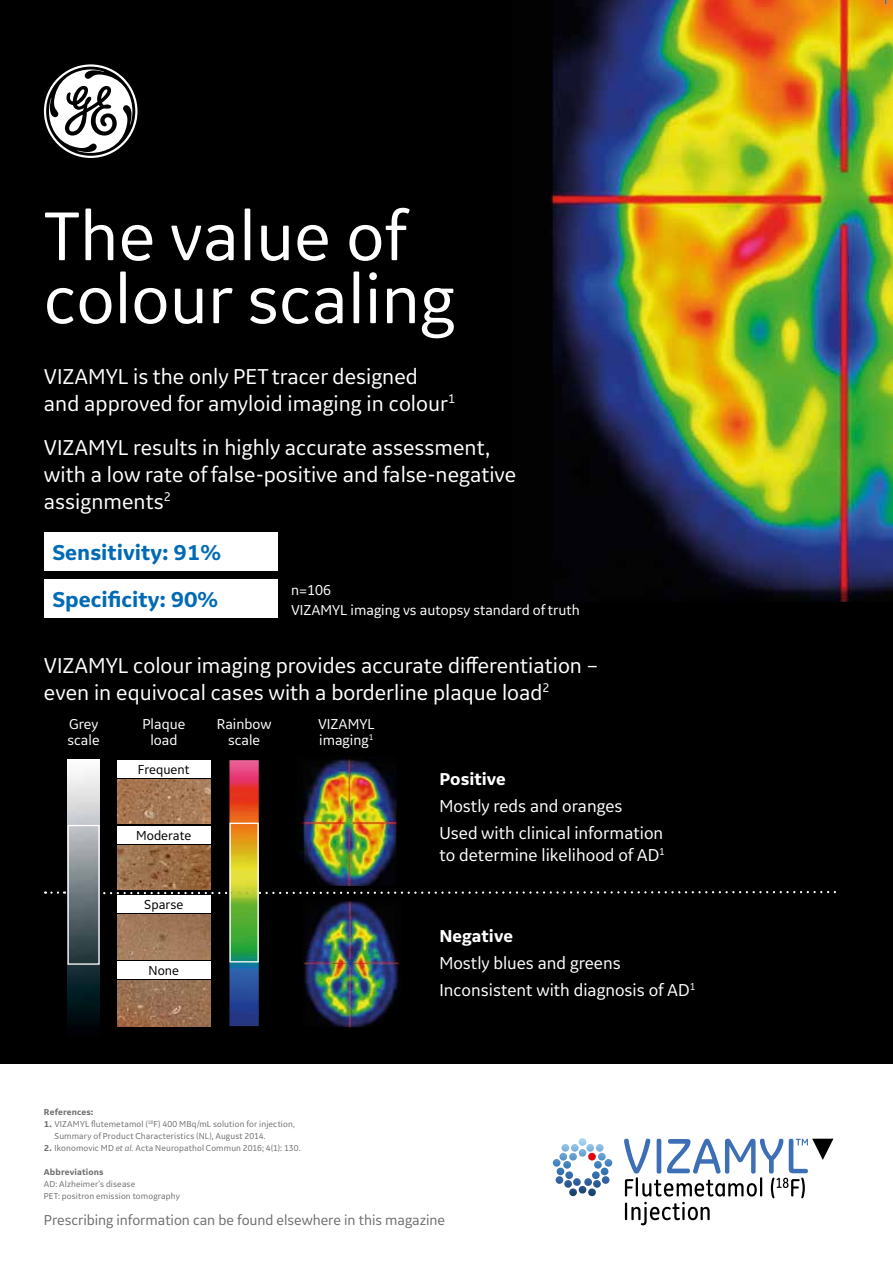
<style>
.page{position:relative;width:893px;height:1263px;background:#fff}
.page>*{position:absolute;margin:0;border:0;box-sizing:border-box;transform-origin:0 0}
.t1{font:72px/63px "GE Inspira Sans";color:#fff}
.t2{font:22.5px/27px "GE Inspira Sans";color:#fff}
.t3{font:700 22.5px/46.8px "GE Inspira Sans";color:#006ab4}
.t4{font:18px/26.7px "GE Inspira Sans";color:#fff}
.t5{font:700 18px "GE Inspira Sans";color:#fff}
.t6{font:15px/16.5px "GE Inspira Sans";color:#fff}
.t7{font:15px "GE Inspira Sans";letter-spacing:-.005em;color:#706f6f}
.t8{font:13.65px "GE Inspira Sans";color:#000}
.t9{font:9px/12px "GE Inspira Sans";letter-spacing:.015em;color:#706f6f}
.t10{font:700 9px "GE Inspira Sans";letter-spacing:.015em;color:#706f6f}
.s1{font-weight:700}
.s2{font-style:italic}
</style>
<div class="page">
<svg style="left:553px;top:1138px;width:59px;height:58px"></svg>
<div style="left:588px;top:1153px;width:8px;height:7px;background:#e30613;border-radius:50%"></div>
<svg style="left:624px;top:1139px;width:209px;height:86px"></svg>
<div style="left:0;top:1px;width:892px;height:1063px;background:#000"></div>
<img style="left:551px;top:1px;width:341px;height:600px">
<div style="left:44px;top:532px;width:234px;height:38px;background:#fff"></div>
<div style="left:44px;top:579px;width:234px;height:38px;background:#fff"></div>
<svg style="left:45px;top:760px;width:791px;height:268px"></svg>
<img style="left:67px;top:760px;width:33px;height:268px">
<div style="left:67px;top:825px;width:33px;height:140px;border:1px solid #fff"></div>
<svg style="left:44px;top:64px;width:93px;height:94px"></svg>
<h1 class="t1" style="left:44px;top:203px;width:413px">The value of colour scaling</h1>
<p class="t2" style="left:44px;top:362px;width:413px">VIZAMYL is the only PET tracer designed and approved for amyloid imaging in colour<sup>1</sup></p>
<p class="t2" style="left:44px;top:433px;width:474px">VIZAMYL results in highly accurate assessment, with a low rate of false-positive and false-negative assignments<sup>2</sup></p>
<p class="t3" style="left:52px;top:528px;width:170px">Sensitivity: 91%<br>Specificity: 90%</p>
<p class="t6" style="left:291px;top:580px;width:290px;line-height:19.5px">n=106<br>VIZAMYL imaging vs autopsy standard of truth</p>
<p class="t2" style="left:44px;top:651px;width:556px">VIZAMYL colour imaging provides accurate differentiation – even in equivocal cases with a borderline plaque load<sup>2</sup></p>
<p class="t6" style="left:68px;top:715px;width:34px">Grey scale</p>
<p class="t6" style="left:217px;top:715px;width:56px;text-align:center">Rainbow scale</p>
<p class="t6" style="left:318px;top:715px;width:58px">VIZAMYL imaging<sup>1</sup></p>
<p class="t6" style="left:142px;top:715px;width:44px;text-align:center">Plaque load</p>
<p class="t8" style="left:138px;top:761px;width:53px">Frequent</p>
<p class="t8" style="left:136px;top:827px;width:57px">Moderate</p>
<p class="t8" style="left:144px;top:896px;width:41px">Sparse</p>
<p class="t8" style="left:149px;top:962px;width:32px">None</p>
<p class="t10" style="left:44px;top:1107px;width:51px">References:</p>
<p class="t9" style="left:55px;top:1118px;width:242px;text-indent:-11px"><span class="s1">1.</span> VIZAMYL flutemetamol (<sup>18</sup>F) 400 MBq/mL solution for injection,<br>Summary of Product Characteristics (NL), August 2014.</p>
<p class="t9" style="left:44px;top:1142px;width:258px"><span class="s1">2.</span> Ikonomovic MD <span class="s2">et al.</span> Acta Neuropathol Commun 2016; 4(1): 130.</p>
<p class="t10" style="left:44px;top:1167px;width:61px">Abbreviations</p>
<p class="t9" style="left:44px;top:1178px;width:137px">AD: Alzheimer’s disease<br>PET: positron emission tomography</p>
<p class="t5" style="left:439px;top:768px;width:68px">Positive</p>
<p class="t4" style="left:439px;top:792px;width:225px">Mostly reds and oranges<br>Used with clinical information</p>
<p class="t4" style="left:439px;top:841px;width:227px">to determine likelihood of AD<sup>1</sup></p>
<p class="t5" style="left:439px;top:925px;width:75px">Negative</p>
<p class="t4" style="left:439px;top:949px;width:257px">Mostly blues and greens<br>Inconsistent with diagnosis of AD<sup>1</sup></p>
<p class="t7" style="left:44px;top:1211px;width:403px">Prescribing information can be found elsewhere in this magazine</p>
</div>
